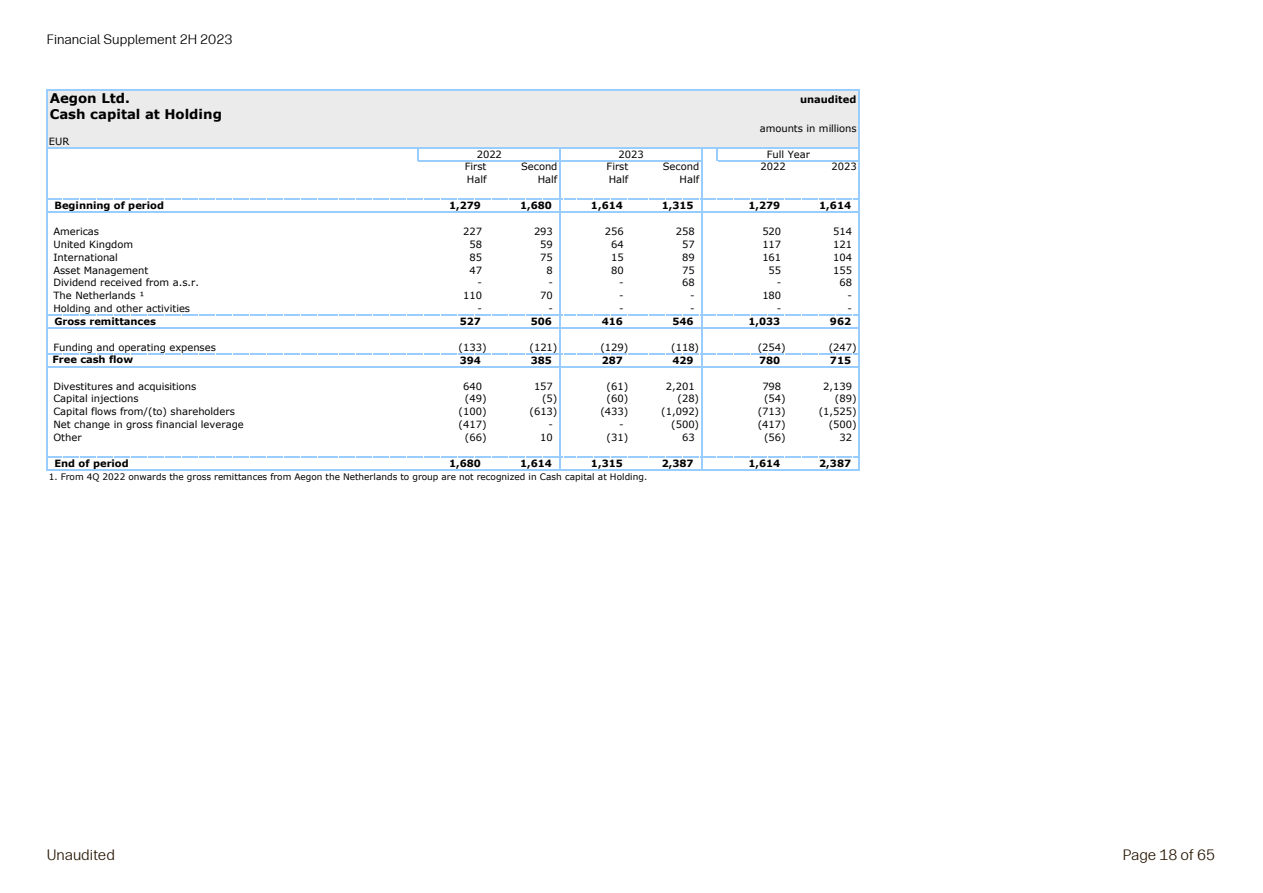
<style>
.page{position:relative;width:1263px;height:893px;background:#fff}
.page>*{position:absolute;margin:0;border:0;box-sizing:border-box;transform-origin:0 0}
.t1{font:15px "Forever Forma Body Text";color:#281805}
.t2{font:13.5px "Forever Forma Body Text";color:#000}
.t3{font:700 13.35px "Verdana";color:#000}
.t4{font:9.9px "Verdana";letter-spacing:-.005em;color:#000}
.t5{font:700 9.9px "Verdana";letter-spacing:-.005em;color:#000}
.t6{font:9px "Verdana";color:#000}
</style>
<div class="page">
<div style="left:47px;top:90px;width:812px;height:58px;background:#ebebeb"></div>
<hr style="left:46px;top:89px;width:1px;height:59px;background:#9cf">
<hr style="left:418px;top:160px;width:284px;height:1px;background:#9cf">
<svg style="left:559px;top:148px;width:1px;height:26px"></svg>
<hr style="left:701px;top:148px;width:1px;height:38px;background:#9cf">
<hr style="left:46px;top:148px;width:1px;height:51px;background:#9cf">
<hr style="left:858px;top:90px;width:1px;height:109px;background:#9cf">
<hr style="left:559px;top:174px;width:1px;height:154px;background:#9cf">
<hr style="left:701px;top:186px;width:1px;height:142px;background:#9cf">
<hr style="left:47px;top:366px;width:371px;height:1px;background:#9cf">
<hr style="left:47px;top:469px;width:371px;height:1px;background:#9cf">
<hr style="left:46px;top:225px;width:1px;height:245px;background:#9cf">
<hr style="left:858px;top:199px;width:1px;height:271px;background:#9cf">
<svg style="left:417px;top:148px;width:1px;height:13px"></svg>
<hr style="left:559px;top:329px;width:1px;height:141px;background:#9cf">
<hr style="left:701px;top:329px;width:1px;height:141px;background:#9cf">
<svg style="left:717px;top:148px;width:1px;height:13px"></svg>
<hr style="left:47px;top:89px;width:812px;height:1px;background:#9cf">
<hr style="left:47px;top:147px;width:812px;height:1px;background:#9cf">
<hr style="left:718px;top:160px;width:141px;height:1px;background:#9cf">
<svg style="left:46px;top:199px;width:812px;height:26px"></svg>
<hr style="left:418px;top:212px;width:441px;height:1px;background:#9cf">
<svg style="left:47px;top:315px;width:811px;height:1px"></svg>
<hr style="left:47px;top:328px;width:811px;height:1px;background:#9cf">
<hr style="left:47px;top:353px;width:811px;height:2px;background:#9cf">
<hr style="left:418px;top:366px;width:441px;height:1px;background:#9cf">
<svg style="left:47px;top:457px;width:811px;height:1px"></svg>
<hr style="left:418px;top:469px;width:441px;height:1px;background:#9cf">
<h2 class="t2" style="left:47px;top:30px;width:187px">Financial Supplement 2H 2023</h2>
<p class="t3" style="left:50px;top:88px;width:82px">Aegon Ltd.</p>
<p class="t5" style="left:800px;top:92px;width:58px">unaudited</p>
<p class="t3" style="left:50px;top:105px;width:174px">Cash capital at Holding</p>
<p class="t4" style="left:760px;top:121px;width:98px">amounts in millions</p>
<p class="t4" style="left:49px;top:134px;width:22px">EUR</p>
<p class="t4" style="left:465px;top:160px;width:23px">First</p>
<p class="t4" style="left:521px;top:160px;width:38px">Second</p>
<p class="t4" style="left:607px;top:160px;width:23px">First</p>
<p class="t4" style="left:663px;top:160px;width:38px">Second</p>
<p class="t4" style="left:760px;top:160px;width:27px">2022</p>
<p class="t4" style="left:831px;top:160px;width:27px">2023</p>
<p class="t4" style="left:467px;top:173px;width:21px">Half</p>
<p class="t4" style="left:538px;top:173px;width:21px">Half</p>
<p class="t4" style="left:609px;top:173px;width:21px">Half</p>
<p class="t4" style="left:679px;top:173px;width:21px">Half</p>
<p class="t5" style="left:54px;top:198px;width:111px">Beginning of period</p>
<p class="t5" style="left:449px;top:198px;width:33px">1,279</p>
<p class="t5" style="left:520px;top:198px;width:33px">1,680</p>
<p class="t5" style="left:591px;top:198px;width:33px">1,614</p>
<p class="t5" style="left:662px;top:198px;width:33px">1,315</p>
<p class="t5" style="left:748px;top:198px;width:33px">1,279</p>
<p class="t5" style="left:819px;top:198px;width:33px">1,614</p>
<p class="t4" style="left:53px;top:224px;width:47px">Americas</p>
<p class="t4" style="left:463px;top:224px;width:20px">227</p>
<p class="t4" style="left:534px;top:224px;width:20px">293</p>
<p class="t4" style="left:605px;top:224px;width:20px">256</p>
<p class="t4" style="left:676px;top:224px;width:20px">258</p>
<p class="t4" style="left:762px;top:224px;width:20px">520</p>
<p class="t4" style="left:833px;top:224px;width:20px">514</p>
<p class="t4" style="left:53px;top:237px;width:81px">United Kingdom</p>
<p class="t4" style="left:469px;top:237px;width:14px">58</p>
<p class="t4" style="left:540px;top:237px;width:14px">59</p>
<p class="t4" style="left:611px;top:237px;width:14px">64</p>
<p class="t4" style="left:682px;top:237px;width:14px">57</p>
<p class="t4" style="left:762px;top:237px;width:20px">117</p>
<p class="t4" style="left:833px;top:237px;width:20px">121</p>
<p class="t4" style="left:53px;top:250px;width:66px">International</p>
<p class="t4" style="left:469px;top:250px;width:14px">85</p>
<p class="t4" style="left:540px;top:250px;width:14px">75</p>
<p class="t4" style="left:611px;top:250px;width:14px">15</p>
<p class="t4" style="left:682px;top:250px;width:14px">89</p>
<p class="t4" style="left:762px;top:250px;width:20px">161</p>
<p class="t4" style="left:833px;top:250px;width:20px">104</p>
<p class="t4" style="left:53px;top:263px;width:97px">Asset Management</p>
<p class="t4" style="left:469px;top:263px;width:14px">47</p>
<p class="t4" style="left:547px;top:263px;width:8px">8</p>
<p class="t4" style="left:611px;top:263px;width:14px">80</p>
<p class="t4" style="left:682px;top:263px;width:14px">75</p>
<p class="t4" style="left:769px;top:263px;width:14px">55</p>
<p class="t4" style="left:833px;top:263px;width:20px">155</p>
<p class="t4" style="left:53px;top:276px;width:147px">Dividend received from a.s.r.</p>
<p class="t4" style="left:477px;top:276px;width:6px">-</p>
<p class="t4" style="left:548px;top:276px;width:6px">-</p>
<p class="t4" style="left:619px;top:276px;width:6px">-</p>
<p class="t4" style="left:682px;top:276px;width:14px">68</p>
<p class="t4" style="left:777px;top:276px;width:6px">-</p>
<p class="t4" style="left:839px;top:276px;width:14px">68</p>
<p class="t4" style="left:53px;top:289px;width:92px">The Netherlands ¹</p>
<p class="t4" style="left:463px;top:289px;width:20px">110</p>
<p class="t4" style="left:540px;top:289px;width:14px">70</p>
<p class="t4" style="left:619px;top:289px;width:6px">-</p>
<p class="t4" style="left:690px;top:289px;width:6px">-</p>
<p class="t4" style="left:762px;top:289px;width:20px">180</p>
<p class="t4" style="left:847px;top:289px;width:6px">-</p>
<p class="t4" style="left:53px;top:302px;width:138px">Holding and other activities</p>
<p class="t4" style="left:477px;top:302px;width:6px">-</p>
<p class="t4" style="left:548px;top:302px;width:6px">-</p>
<p class="t4" style="left:619px;top:302px;width:6px">-</p>
<p class="t4" style="left:690px;top:302px;width:6px">-</p>
<p class="t4" style="left:777px;top:302px;width:6px">-</p>
<p class="t4" style="left:847px;top:302px;width:6px">-</p>
<p class="t5" style="left:54px;top:314px;width:103px">Gross remittances</p>
<p class="t5" style="left:460px;top:314px;width:23px">527</p>
<p class="t5" style="left:531px;top:314px;width:23px">506</p>
<p class="t5" style="left:602px;top:314px;width:23px">416</p>
<p class="t5" style="left:672px;top:314px;width:23px">546</p>
<p class="t5" style="left:748px;top:314px;width:33px">1,033</p>
<p class="t5" style="left:830px;top:314px;width:23px">962</p>
<p class="t4" style="left:53px;top:340px;width:164px">Funding and operating expenses</p>
<p class="t4" style="left:459px;top:340px;width:29px">(133)</p>
<p class="t4" style="left:529px;top:340px;width:29px">(121)</p>
<p class="t4" style="left:600px;top:340px;width:29px">(129)</p>
<p class="t4" style="left:671px;top:340px;width:29px">(118)</p>
<p class="t4" style="left:758px;top:340px;width:29px">(254)</p>
<p class="t4" style="left:829px;top:340px;width:29px">(247)</p>
<p class="t5" style="left:52px;top:353px;width:82px">Free cash flow</p>
<p class="t5" style="left:460px;top:353px;width:23px">394</p>
<p class="t5" style="left:531px;top:353px;width:23px">385</p>
<p class="t5" style="left:602px;top:353px;width:23px">287</p>
<p class="t5" style="left:672px;top:353px;width:23px">429</p>
<p class="t5" style="left:759px;top:353px;width:23px">780</p>
<p class="t5" style="left:830px;top:353px;width:23px">715</p>
<p class="t4" style="left:53px;top:379px;width:144px">Divestitures and acquisitions</p>
<p class="t4" style="left:463px;top:379px;width:20px">640</p>
<p class="t4" style="left:534px;top:379px;width:20px">157</p>
<p class="t4" style="left:607px;top:379px;width:23px">(61)</p>
<p class="t4" style="left:666px;top:379px;width:30px">2,201</p>
<p class="t4" style="left:762px;top:379px;width:20px">798</p>
<p class="t4" style="left:823px;top:379px;width:30px">2,139</p>
<p class="t4" style="left:53px;top:392px;width:87px">Capital injections</p>
<p class="t4" style="left:465px;top:392px;width:23px">(49)</p>
<p class="t4" style="left:542px;top:392px;width:17px">(5)</p>
<p class="t4" style="left:607px;top:392px;width:23px">(60)</p>
<p class="t4" style="left:677px;top:392px;width:23px">(28)</p>
<p class="t4" style="left:764px;top:392px;width:23px">(54)</p>
<p class="t4" style="left:835px;top:392px;width:23px">(89)</p>
<p class="t4" style="left:53px;top:405px;width:183px">Capital flows from/(to) shareholders</p>
<p class="t4" style="left:459px;top:405px;width:29px">(100)</p>
<p class="t4" style="left:529px;top:405px;width:29px">(613)</p>
<p class="t4" style="left:600px;top:405px;width:29px">(433)</p>
<p class="t4" style="left:661px;top:405px;width:39px">(1,092)</p>
<p class="t4" style="left:758px;top:405px;width:29px">(713)</p>
<p class="t4" style="left:819px;top:405px;width:39px">(1,525)</p>
<p class="t4" style="left:53px;top:418px;width:192px">Net change in gross financial leverage</p>
<p class="t4" style="left:459px;top:418px;width:29px">(417)</p>
<p class="t4" style="left:548px;top:418px;width:6px">-</p>
<p class="t4" style="left:619px;top:418px;width:6px">-</p>
<p class="t4" style="left:671px;top:418px;width:29px">(500)</p>
<p class="t4" style="left:758px;top:418px;width:29px">(417)</p>
<p class="t4" style="left:829px;top:418px;width:29px">(500)</p>
<p class="t4" style="left:53px;top:431px;width:30px">Other</p>
<p class="t4" style="left:465px;top:431px;width:23px">(66)</p>
<p class="t4" style="left:540px;top:431px;width:14px">10</p>
<p class="t4" style="left:607px;top:431px;width:23px">(31)</p>
<p class="t4" style="left:682px;top:431px;width:14px">63</p>
<p class="t4" style="left:764px;top:431px;width:23px">(56)</p>
<p class="t4" style="left:839px;top:431px;width:14px">32</p>
<p class="t5" style="left:54px;top:456px;width:76px">End of period</p>
<p class="t5" style="left:449px;top:456px;width:33px">1,680</p>
<p class="t5" style="left:520px;top:456px;width:33px">1,614</p>
<p class="t5" style="left:591px;top:456px;width:33px">1,315</p>
<p class="t5" style="left:662px;top:456px;width:33px">2,387</p>
<p class="t5" style="left:748px;top:456px;width:33px">1,614</p>
<p class="t5" style="left:819px;top:456px;width:33px">2,387</p>
<p class="t6" style="left:49px;top:470px;width:600px">1. From 4Q 2022 onwards the gross remittances from Aegon the Netherlands to group are not recognized in Cash capital at Holding.</p>
<p class="t4" style="left:477px;top:147px;width:27px">2022</p>
<p class="t4" style="left:618px;top:147px;width:27px">2023</p>
<p class="t4" style="left:767px;top:147px;width:45px">Full Year</p>
<h1 class="t1" style="left:47px;top:844px;width:70px">Unaudited</h1>
<h1 class="t1" style="left:1123px;top:844px;width:94px">Page 18 of 65</h1>
</div>
